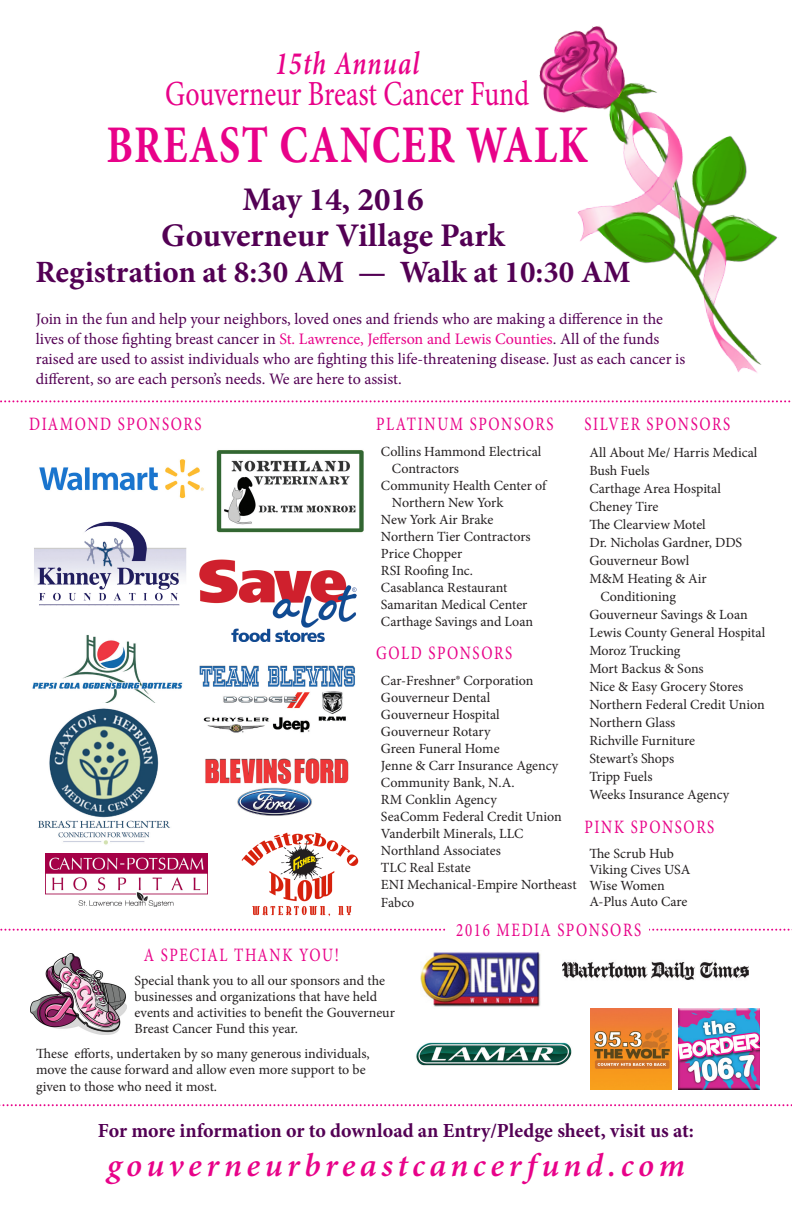
<style>
.page{position:relative;width:792px;height:1224px;background:#fff}
.page>*{position:absolute;margin:0;border:0;box-sizing:border-box;transform-origin:0 0}
.t1{font:700 52.9px "Minion Pro";letter-spacing:.03em;color:#e80289;scale:.79 1}
.t2{font:35.3px "Minion Pro";letter-spacing:-.005em;color:#e80289;scale:.79 1}
.t3{font:700 33px/36px "Minion Pro";color:#530054;text-align:center}
.t4{font:italic 600 33px "Minion Pro";letter-spacing:.135em;color:#e80289}
.t5{font:italic 600 32.8px "Minion Pro";letter-spacing:.04em;color:#e80289;scale:.79 1}
.t6{font:700 31px "Minion Pro";color:#530054}
.t7{font:700 20px "Minion Pro";color:#530054}
.t8{font:18.9px "Minion Pro";letter-spacing:.11em;color:#e80289;scale:.79 1}
.t9{font:16px/20px "Minion Pro";letter-spacing:-.005em;color:#530054}
.List_Style{font:14px/16px "Minion Pro";color:#231f20}
.s1{color:#e80289}
</style>
<div class="page">
<img style="left:539px;top:26px;width:239px;height:347px">
<img style="left:562px;top:961px;width:186px;height:19px">
<svg style="left:0;top:400px;width:791px;height:2px"></svg>
<svg style="left:0;top:1104px;width:792px;height:2px"></svg>
<svg style="left:0;top:929px;width:792px;height:2px"></svg>
<img style="left:421px;top:952px;width:120px;height:55px">
<img style="left:416px;top:1042px;width:156px;height:24px">
<img style="left:32px;top:635px;width:151px;height:68px">
<img style="left:200px;top:665px;width:155px;height:151px">
<img style="left:216px;top:450px;width:148px;height:83px">
<img style="left:34px;top:521px;width:153px;height:85px">
<img style="left:199px;top:559px;width:157px;height:83px">
<img style="left:591px;top:1009px;width:81px;height:81px">
<img style="left:678px;top:1009px;width:81px;height:81px">
<img style="left:31px;top:954px;width:95px;height:81px">
<img style="left:38px;top:708px;width:133px;height:137px">
<div style="left:447px;top:917px;width:202px;height:27px;background:#fff"></div>
<img style="left:241px;top:832px;width:118px;height:84px">
<img style="left:39px;top:459px;width:165px;height:40px">
<img style="left:45px;top:853px;width:162px;height:53px">
<p class="t5" style="left:275px;top:41px;width:184px">15th Annual</p>
<p class="t2" style="left:165px;top:70px;width:462px">Gouverneur Breast Cancer Fund</p>
<p class="t1" style="left:106px;top:108px;width:611px">BREAST CANCER WALK</p>
<p class="t3" style="left:161px;top:181px;width:345px">May 14, 2016<br>Gouverneur Village Park</p>
<p class="t6" style="left:35px;top:250px;width:597px">Registration at 8:30 AM — Walk at 10:30 AM</p>
<p class="t9" style="left:36px;top:309px;width:651px">Join in the fun and help your neighbors, loved ones and friends who are making a difference in the lives of those fighting breast cancer in <span class="s1">St. Lawrence, Jefferson and Lewis Counties</span>. All of the funds raised are used to assist individuals who are fighting this life-threatening disease. Just as each cancer is different, so are each person’s needs. We are here to assist.</p>
<p class="t8" style="left:376px;top:411px;width:226px">PLATINUM SPONSORS</p>
<p class="List_Style" style="left:392px;top:443px;width:151px;line-height:17px;text-indent:-11px">Collins Hammond Electrical<br>Contractors</p>
<p class="List_Style" style="left:392px;top:477px;width:156px;line-height:17px;text-indent:-11px">Community Health Center of<br>Northern New York</p>
<p class="List_Style" style="left:381px;top:512px;width:114px">New York Air Brake</p>
<p class="List_Style" style="left:381px;top:529px;width:151px">Northern Tier Contractors</p>
<p class="List_Style" style="left:381px;top:546px;width:83px">Price Chopper</p>
<p class="List_Style" style="left:381px;top:563px;width:94px">RSI Roofing Inc.</p>
<p class="List_Style" style="left:381px;top:580px;width:128px">Casablanca Restaurant</p>
<p class="List_Style" style="left:381px;top:597px;width:148px">Samaritan Medical Center</p>
<p class="List_Style" style="left:381px;top:614px;width:154px">Carthage Savings and Loan</p>
<p class="t8" style="left:376px;top:640px;width:174px">GOLD SPONSORS</p>
<p class="List_Style" style="left:381px;top:673px;width:154px">Car-Freshner® Corporation</p>
<p class="List_Style" style="left:381px;top:690px;width:111px">Gouverneur Dental</p>
<p class="List_Style" style="left:381px;top:707px;width:120px">Gouverneur Hospital</p>
<p class="List_Style" style="left:381px;top:724px;width:111px">Gouverneur Rotary</p>
<p class="List_Style" style="left:381px;top:741px;width:120px">Green Funeral Home</p>
<p class="List_Style" style="left:381px;top:758px;width:179px">Jenne &amp; Carr Insurance Agency</p>
<p class="List_Style" style="left:381px;top:775px;width:135px">Community Bank, N.A.</p>
<p class="List_Style" style="left:381px;top:792px;width:117px">RM Conklin Agency</p>
<p class="List_Style" style="left:381px;top:809px;width:182px">SeaComm Federal Credit Union</p>
<p class="List_Style" style="left:381px;top:826px;width:144px">Vanderbilt Minerals, LLC</p>
<p class="List_Style" style="left:381px;top:843px;width:121px">Northland Associates</p>
<p class="List_Style" style="left:381px;top:860px;width:91px">TLC Real Estate</p>
<p class="List_Style" style="left:381px;top:877px;width:197px">ENI Mechanical-Empire Northeast</p>
<p class="List_Style" style="left:381px;top:895px;width:35px">Fabco</p>
<p class="t8" style="left:29px;top:411px;width:220px">DIAMOND SPONSORS</p>
<p class="t8" style="left:584px;top:411px;width:186px">SILVER SPONSORS</p>
<p class="List_Style" style="left:589px;top:445px;width:170px">All About Me/ Harris Medical</p>
<p class="List_Style" style="left:589px;top:463px;width:62px">Bush Fuels</p>
<p class="List_Style" style="left:589px;top:481px;width:133px">Carthage Area Hospital</p>
<p class="List_Style" style="left:589px;top:499px;width:71px">Cheney Tire</p>
<p class="List_Style" style="left:589px;top:517px;width:118px">The Clearview Motel</p>
<p class="List_Style" style="left:589px;top:535px;width:154px">Dr. Nicholas Gardner, DDS</p>
<p class="List_Style" style="left:589px;top:553px;width:102px">Gouverneur Bowl</p>
<p class="List_Style" style="left:600px;top:570px;width:108px;line-height:18px;text-indent:-11px">M&amp;M Heating &amp; Air<br>Conditioning</p>
<p class="List_Style" style="left:589px;top:607px;width:160px">Gouverneur Savings &amp; Loan</p>
<p class="List_Style" style="left:589px;top:625px;width:177px">Lewis County General Hospital</p>
<p class="List_Style" style="left:589px;top:643px;width:93px">Moroz Trucking</p>
<p class="List_Style" style="left:589px;top:661px;width:116px">Mort Backus &amp; Sons</p>
<p class="List_Style" style="left:589px;top:679px;width:155px">Nice &amp; Easy Grocery Stores</p>
<p class="List_Style" style="left:589px;top:697px;width:177px">Northern Federal Credit Union</p>
<p class="List_Style" style="left:589px;top:715px;width:88px">Northern Glass</p>
<p class="List_Style" style="left:589px;top:733px;width:107px">Richville Furniture</p>
<p class="List_Style" style="left:589px;top:751px;width:87px">Stewart’s Shops</p>
<p class="List_Style" style="left:589px;top:769px;width:65px">Tripp Fuels</p>
<p class="List_Style" style="left:589px;top:787px;width:141px">Weeks Insurance Agency</p>
<p class="t8" style="left:584px;top:814px;width:166px">PINK SPONSORS</p>
<p class="List_Style" style="left:589px;top:846px;width:86px">The Scrub Hub</p>
<p class="List_Style" style="left:589px;top:862px;width:103px">Viking Cives USA</p>
<p class="List_Style" style="left:589px;top:878px;width:77px">Wise Women</p>
<p class="List_Style" style="left:589px;top:894px;width:100px">A-Plus Auto Care</p>
<p class="t8" style="left:456px;top:917px;width:236px">2016 MEDIA SPONSORS</p>
<p class="t8" style="left:144px;top:942px;width:249px">A SPECIAL THANK YOU!</p>
<p class="List_Style" style="left:135px;top:973px;width:262px">Special thank you to all our sponsors and the businesses and organizations that have held events and activities to benefit the Gouverneur Breast Cancer Fund this year.</p>
<p class="List_Style" style="left:36px;top:1045px;width:335px;line-height:16.5px">These efforts, undertaken by so many generous individuals, move the cause forward and allow even more support to be given to those who need it most.</p>
<p class="t7" style="left:98px;top:1117px;width:598px">For more information or to download an Entry/Pledge sheet, visit us at:</p>
<p class="t4" style="left:107px;top:1143px;width:579px">gouverneurbreastcancerfund.com</p>
</div>
